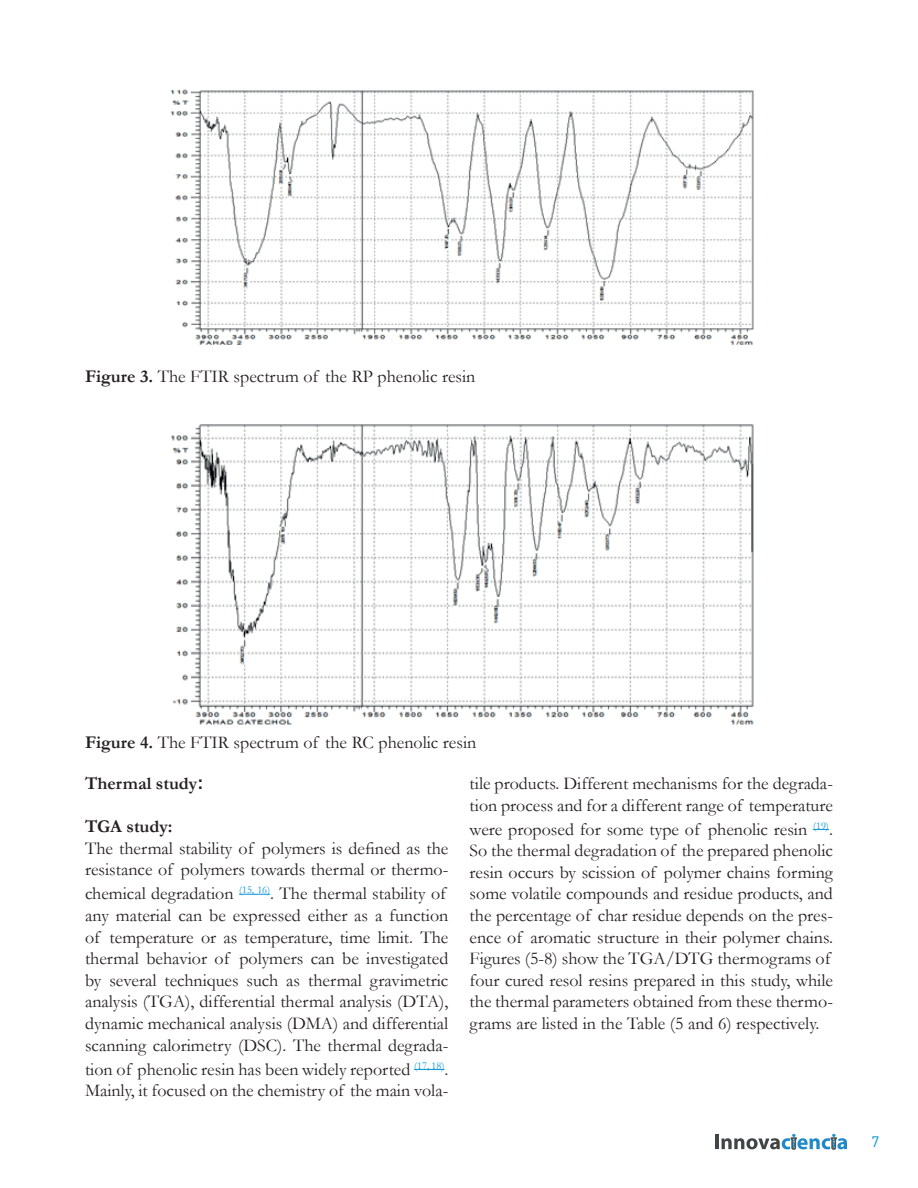
<style>
.page{position:relative;width:918px;height:1188px;background:#fff}
.page>*{position:absolute;margin:0;border:0;box-sizing:border-box;transform-origin:0 0}
.Normal_wrd_15{font:18px/21.6px "Garamond";color:#231f20}
.Normal_wrd_15-2{font:700 18px "Garamond";color:#231f20}
.t1{font:15px "DIN Pro";color:#0092d8}
.s1{font-weight:700}
.s2{font-family:"Arial"}
</style>
<div class="page">
<hr style="left:715px;top:1134px;width:4px;height:15px;background:#424545">
<svg style="left:721px;top:1134px;width:126px;height:15px"></svg>
<img style="left:170px;top:89px;width:584px;height:256px">
<img style="left:171px;top:424px;width:583px;height:301px">
<hr style="left:239px;top:894px;width:31px;height:1px;background:#0092d8">
<hr style="left:414px;top:1069px;width:30px;height:1px;background:#0092d8">
<svg style="left:813px;top:829px;width:16px;height:1px"></svg>
<p class="Normal_wrd_15" style="left:85px;top:365px;width:392px"><span class="s1">Figure 3.</span> The FTIR spectrum of the RP phenolic resin</p>
<p class="Normal_wrd_15" style="left:85px;top:732px;width:393px"><span class="s1">Figure 4.</span> The FTIR spectrum of the RC phenolic resin</p>
<p class="Normal_wrd_15-2" style="left:85px;top:771px;width:120px">Thermal study<span class="s2">:</span></p>
<p class="Normal_wrd_15-2" style="left:85px;top:814px;width:89px">TGA study:</p>
<p class="Normal_wrd_15" style="left:85px;top:837px;width:365px">The thermal stability of polymers is defined as the resistance of polymers towards thermal or thermo-</p>
<p class="Normal_wrd_15" style="left:85px;top:883px;width:365px">chemical degradation <sup>(15,</sup> <sup>16)</sup>. The thermal stability of any material can be expressed either as a function of temperature or as temperature, time limit. The thermal behavior of polymers can be investigated by several techniques such as thermal gravimetric analysis (TGA), differential thermal analysis (DTA), dynamic mechanical analysis (DMA) and differential scanning calorimetry (DSC). The thermal degrada-</p>
<p class="Normal_wrd_15" style="left:85px;top:1058px;width:365px">tion of phenolic resin has been widely reported <sup>(17,</sup> <sup>18)</sup>.<br>Mainly, it focused on the chemistry of the main vola-</p>
<p class="Normal_wrd_15" style="left:470px;top:772px;width:365px">tile products. Different mechanisms for the degrada&shy;tion process and for a different range of temperature</p>
<p class="Normal_wrd_15" style="left:470px;top:818px;width:365px">were proposed for some type of phenolic resin <sup>(19)</sup>.<br>So the thermal degradation of the prepared phenolic resin occurs by scission of polymer chains forming some volatile compounds and residue products, and the percentage of char residue depends on the pres&shy;ence of aromatic structure in their polymer chains.<br>Figures (5-8) show the TGA/DTG thermograms of four cured resol resins prepared in this study, while the thermal parameters obtained from these thermo&shy;grams are listed in the Table (5 and 6) respectively.</p>
<p class="t1" style="left:872px;top:1131px;width:9px">7</p>
</div>
